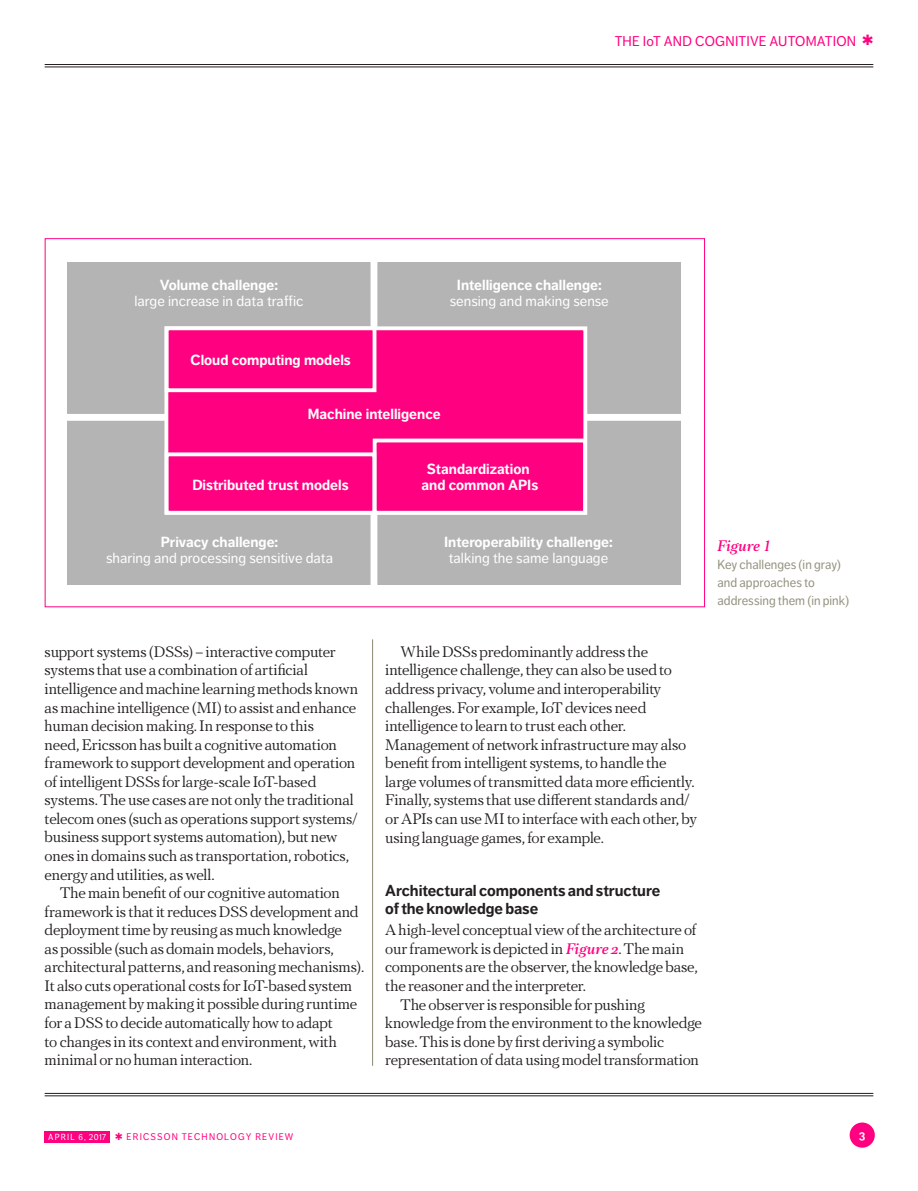
<style>
.page{position:relative;width:918px;height:1191px;background:#fff}
.page>*{position:absolute;margin:0;border:0;box-sizing:border-box;transform-origin:0 0}
.t1{font:15.75px/18.6px "PF Regal Text Pro Regular A";letter-spacing:-.005em;color:#231f20}
.t2{font:700 15.75px/18.6px "Dagny OT";letter-spacing:-.005em;color:#231f20}
.t3{font:italic 500 15.75px "PF Regal Text Pro";letter-spacing:-.005em;color:#ff0080}
.t4{font:700 14.53px/15.8px "Dagny OT";color:#fff;text-align:center}
.t5{font:14.53px "Dagny OT";color:#fff}
.t6{font:14px "Dagny OT";letter-spacing:.015em;color:#ff0080}
.t7{font:13.12px/18px "Dagny OT";letter-spacing:.005em;color:#93927f;scale:.96 1}
.t8{font:700 11.9px "Dagny OT";color:#fff;scale:.96 1}
.t9{font:9.62px "Dagny OT";letter-spacing:.12em;color:#ff0080;scale:.96 1}
.s1{font-family:"PF Regal Text Pro";font-weight:500;font-style:italic;color:#ff0080}
.s2{font-size:8.75px;color:#fff}
</style>
<div class="page">
<div style="left:849px;top:1122px;width:26px;height:25px;background:#ff0080;border-radius:50%"></div>
<hr style="left:45px;top:64px;width:828px;height:1px;background:#231f20">
<hr style="left:45px;top:66px;width:828px;height:1px;background:#231f20">
<hr style="left:45px;top:1093px;width:828px;height:1px;background:#231f20">
<hr style="left:45px;top:1095px;width:828px;height:1px;background:#231f20">
<div style="left:45px;top:1130px;width:65px;height:12px;background:#ff0080"></div>
<hr style="left:372px;top:639px;width:1px;height:426px;background:#8a8771">
<div style="left:68px;top:262px;width:613px;height:322px;background:#b4b4b4"></div>
<div style="left:370px;top:261px;width:7px;height:332px;background:#fff"></div>
<div style="left:64px;top:414px;width:624px;height:7px;background:#fff"></div>
<div style="left:166px;top:328px;width:419px;height:185px;background:#ff0080"></div>
<div style="left:164px;top:326px;width:423px;height:188px;border:4px solid #fff"></div>
<div style="left:373px;top:438px;width:214px;height:76px;border:4px solid #fff"></div>
<div style="left:165px;top:326px;width:211px;height:66px;border:4px solid #fff"></div>
<div style="left:165px;top:452px;width:211px;height:62px;border:4px solid #fff"></div>
<p class="t6" style="left:615px;top:33px;width:260px">THE IoT AND COGNITIVE AUTOMATION ✱</p>
<p class="t4" style="left:160px;top:277px;width:120px">Volume challenge:</p>
<p class="t5" style="left:134px;top:292px;width:170px">large increase in data traffic</p>
<p class="t4" style="left:457px;top:277px;width:146px">Intelligence challenge:</p>
<p class="t5" style="left:450px;top:292px;width:160px">sensing and making sense</p>
<p class="t4" style="left:185px;top:352px;width:162px">Cloud computing models</p>
<p class="t4" style="left:190px;top:352px;width:162px">Cloud computing models</p>
<p class="t4" style="left:308px;top:407px;width:134px">Machine intelligence</p>
<p class="t4" style="left:192px;top:477px;width:158px">Distributed trust models</p>
<p class="t4" style="left:161px;top:534px;width:119px">Privacy challenge:</p>
<p class="t5" style="left:106px;top:550px;width:228px">sharing and processing sensitive data</p>
<p class="t1" style="left:45px;top:642px;width:315px">support systems (DSSs) – interactive computer systems that use a combination of artificial intelligence and machine learning methods known as machine intelligence (MI) to assist and enhance human decision making. In response to this<br>need, Ericsson has built a cognitive automation framework to support development and operation of intelligent DSSs for large-scale IoT-based systems. The use cases are not only the traditional telecom ones (such as operations support systems/ business support systems automation), but new ones in domains such as transportation, robotics, energy and utilities, as well.</p>
<p class="t1" style="left:45px;top:883px;width:321px;text-indent:15px">The main benefit of our cognitive automation framework is that it reduces DSS development and deployment time by reusing as much knowledge<br>as possible (such as domain models, behaviors, architectural patterns, and reasoning mechanisms).<br>It also cuts operational costs for IoT-based system management by making it possible during runtime for a DSS to decide automatically how to adapt<br>to changes in its context and environment, with minimal or no human interaction.</p>
<p class="t4" style="left:421px;top:461px;width:118px">Standardization and common APIs</p>
<p class="t4" style="left:444px;top:534px;width:170px">Interoperability challenge:</p>
<p class="t5" style="left:449px;top:550px;width:161px">talking the same language</p>
<p class="t1" style="left:385px;top:642px;width:313px;text-indent:15px">While DSSs predominantly address the intelligence challenge, they can also be used to address privacy, volume and interoperability challenges. For example, IoT devices need intelligence to learn to trust each other.<br>Management of network infrastructure may also benefit from intelligent systems, to handle the large volumes of transmitted data more efficiently.<br>Finally, systems that use different standards and/ or APIs can use MI to interface with each other, by using language games, for example.</p>
<p class="t2" style="left:385px;top:881px;width:277px">Architectural components and structure of the knowledge base</p>
<p class="t1" style="left:385px;top:921px;width:313px">A high-level conceptual view of the architecture of</p>
<p class="t1" style="left:385px;top:939px;width:300px">our framework is depicted in <span class="s1">Figure 2</span>. The main</p>
<p class="t1" style="left:385px;top:958px;width:314px">components are the observer, the knowledge base,</p>
<p class="t1" style="left:385px;top:976px;width:202px">the reasoner and the interpreter.</p>
<p class="t1" style="left:401px;top:995px;width:246px">The observer is responsible for pushing</p>
<p class="t1" style="left:385px;top:1013px;width:318px">knowledge from the environment to the knowledge</p>
<p class="t1" style="left:385px;top:1032px;width:280px">base. This is done by first deriving a symbolic</p>
<p class="t1" style="left:385px;top:1050px;width:315px">representation of data using model transformation</p>
<p class="t3" style="left:717px;top:536px;width:55px">Figure 1</p>
<p class="t7" style="left:717px;top:555px;width:139px">Key challenges (in gray) and approaches to addressing them (in pink)</p>
<p class="t9" style="left:48px;top:1131px;width:257px"><span class="s2">APRIL 6, 2017</span> ✱ ERICSSON TECHNOLOGY REVIEW</p>
<p class="t8" style="left:858px;top:1127px;width:8px">3</p>
</div>
